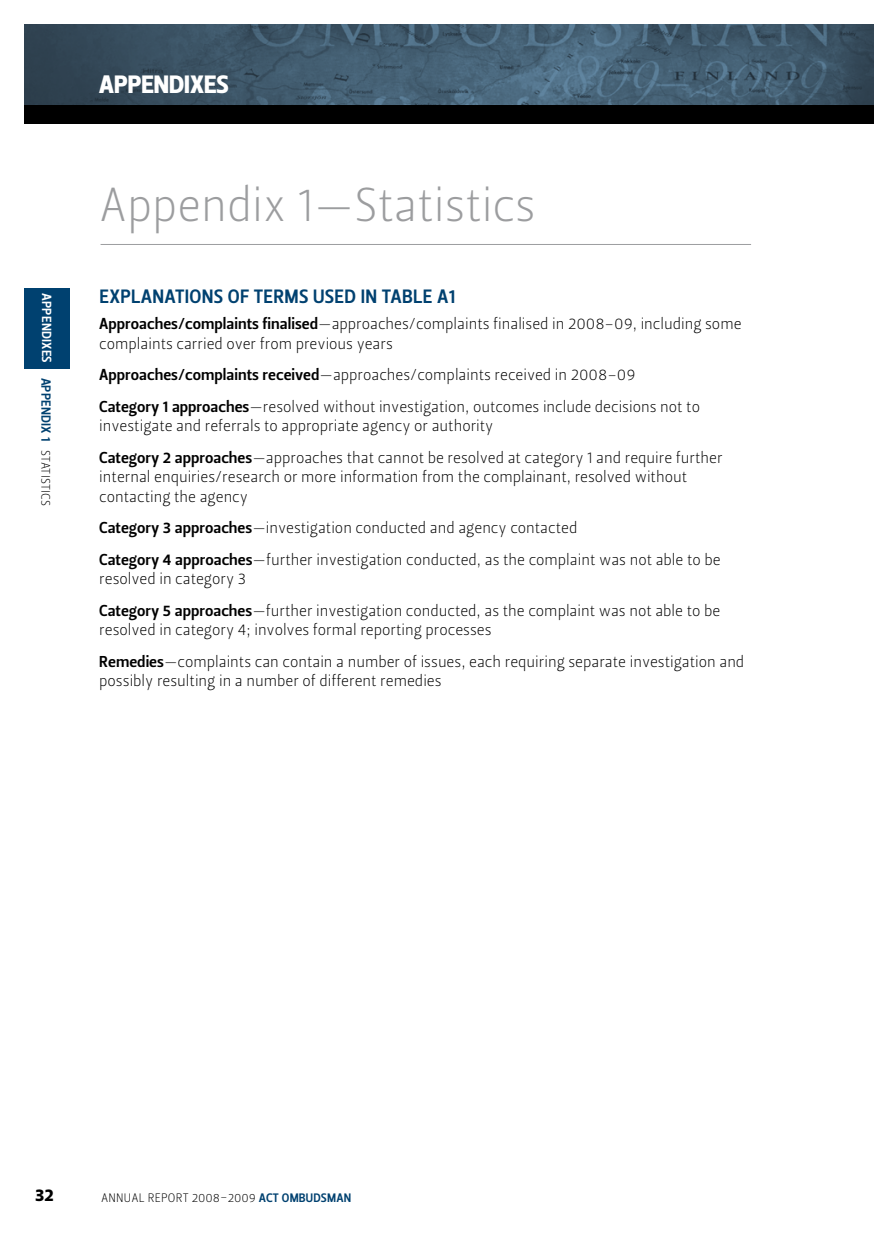
<style>
.page{position:relative;width:874px;height:1241px;background:#fff}
.page>*{position:absolute;margin:0;border:0;box-sizing:border-box;transform-origin:0 0}
.t1{font:47.25px "Leitura Sans Grot 1";color:#9c9d9f}
.t2{font:25.03px "Leitura Sans Grot 4";color:#fff}
.t3{font:19.25px "Leitura Sans Grot 3";letter-spacing:.015em;color:#004170}
.t4{font:17.5px "Leitura Sans Grot 4";color:#000}
.t5{font:15.75px/31.7px "Leitura Sans Grot 1";color:#000}
.t6{font:13.12px "Leitura Sans Grot 3";letter-spacing:.015em;color:#fff}
.t7{font:12.25px "Leitura Sans Grot 1";letter-spacing:.015em;color:#000}
.s1{font-family:"Leitura Sans Grot 3";font-size:13.12px;color:#004170}
.s2{font-family:"Leitura Sans Grot 3"}
.s3{font-family:"Leitura Sans Grot 3";color:#004170}
</style>
<div class="page">
<div style="left:24px;top:288px;width:45px;height:81px;background:#004170"></div>
<img style="left:24px;top:25px;width:849px;height:83px">
<div style="left:25px;top:106px;width:848px;height:18px;background:#000"></div>
<hr style="left:100px;top:244px;width:650px;height:1px;background:#9c9d9f">
<h2 class="t2" style="left:99px;top:69px;width:131px">APPENDIXES</h2>
<p class="t6" style="left:54px;top:293px;width:71px;rotate:90deg">APPENDIXES</p>
<p class="t7" style="left:53px;top:377px;width:130px;rotate:90deg"><span class="s1">APPENDIX 1</span> STATISTICS</p>
<h1 class="t1" style="left:99px;top:177px;width:438px">Appendix 1—Statistics</h1>
<p class="t3" style="left:99px;top:285px;width:21px">Explanati</p>
<p class="t3" style="left:189px;top:285px;width:77px">ons of terms</p>
<p class="t3" style="left:313px;top:285px;width:12px">used</p>
<p class="t3" style="left:360px;top:285px;width:41px">in Table</p>
<p class="t3" style="left:437px;top:285px;width:20px">A1</p>
<p class="t5" style="left:99px;top:314px;width:643px;line-height:19.2px"><span class="s2">Approaches/complaints finalised</span>—approaches/complaints finalised in 2008–09, including some complaints carried over from previous years</p>
<p class="t5" style="left:99px;top:359px;width:602px"><span class="s2">Approaches/complaints received</span>—approaches/complaints received in 2008–09<br><span class="s2">Category 1 approaches</span>—resolved without investigation, outcomes include decisions not to</p>
<p class="t5" style="left:99px;top:410px;width:624px">investigate and referrals to appropriate agency or authority<br><span class="s2">Category 2 approaches</span>—approaches that cannot be resolved at category 1 and require further</p>
<p class="t5" style="left:99px;top:467px;width:589px;line-height:19.2px">internal enquiries/research or more information from the complainant, resolved without contacting the agency</p>
<p class="t5" style="left:99px;top:512px;width:622px"><span class="s2">Category 3 approaches</span>—investigation conducted and agency contacted<br><span class="s2">Category 4 approaches</span>—further investigation conducted, as the complaint was not able to be</p>
<p class="t5" style="left:99px;top:563px;width:622px">resolved in category 3<br><span class="s2">Category 5 approaches</span>—further investigation conducted, as the complaint was not able to be</p>
<p class="t5" style="left:99px;top:614px;width:646px">resolved in category 4; involves formal reporting processes<br><span class="s2">Remedies</span>—complaints can contain a number of issues, each requiring separate investigation and</p>
<p class="t5" style="left:99px;top:665px;width:343px">possibly resulting in a number of different remedies</p>
<p class="t4" style="left:35px;top:1184px;width:20px">32</p>
<p class="t7" style="left:101px;top:1189px;width:251px">Annual report 2008–2009 <span class="s3">ACT oMBUDSMAN</span></p>
</div>
